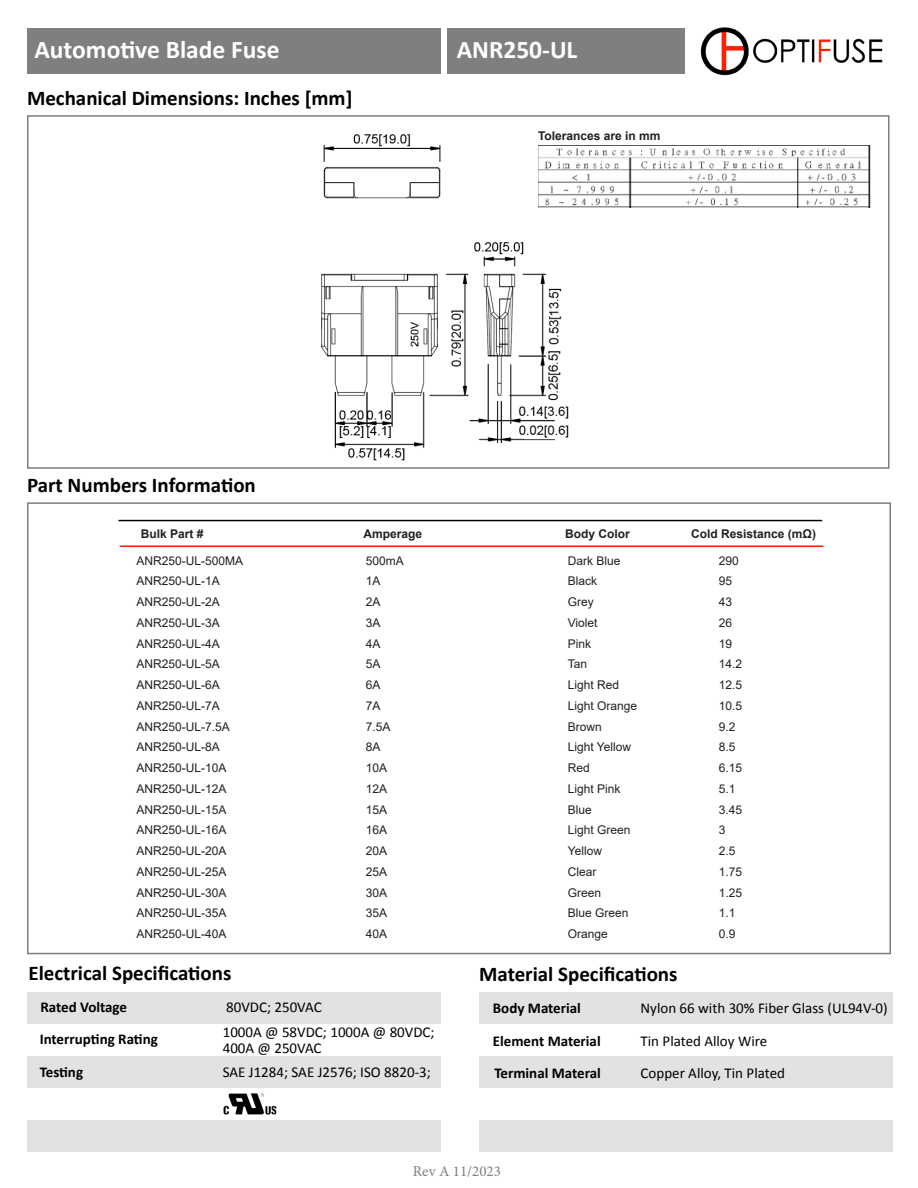
<style>
.page{position:relative;width:918px;height:1188px;background:#fff}
.page>*{position:absolute;margin:0;border:0;box-sizing:border-box;transform-origin:0 0}
.t1{font:700 25.5px "Calibri";color:#fff}
.t2{font:700 21px "Calibri";color:#000}
.t3{font:15px/16.5px "Calibri";color:#000}
.t4{font:700 15px "Calibri";color:#000}
.t5{font:15px "Minion Pro";color:#7f7f7f}
.t6{font:12px "Arial";color:#231f20}
.t7{font:700 12px "Arial";color:#231f20}
</style>
<div class="page">
<div style="left:27px;top:502px;width:864px;height:452px;border:2px solid #7f7f7f"></div>
<div style="left:27px;top:29px;width:414px;height:45px;background:#7f7f7f"></div>
<div style="left:27px;top:115px;width:863px;height:354px;border:2px solid #7f7f7f"></div>
<div style="left:27px;top:992px;width:414px;height:31px;background:#e2e2e2"></div>
<div style="left:479px;top:992px;width:414px;height:31px;background:#e2e2e2"></div>
<div style="left:27px;top:1056px;width:414px;height:32px;background:#e2e2e2"></div>
<div style="left:27px;top:1120px;width:414px;height:32px;background:#e2e2e2"></div>
<div style="left:479px;top:1056px;width:414px;height:32px;background:#e2e2e2"></div>
<div style="left:479px;top:1120px;width:414px;height:32px;background:#e2e2e2"></div>
<div style="left:447px;top:28px;width:238px;height:46px;background:#7f7f7f"></div>
<img style="left:701px;top:27px;width:182px;height:49px">
<img style="left:321px;top:134px;width:253px;height:327px">
<div style="left:293px;top:202px;width:62px;height:32px;background:#fff"></div>
<hr style="left:120px;top:545px;width:704px;height:2px;background:#ff2100">
<hr style="left:118px;top:520px;width:704px;height:1px;background:#000">
<img style="left:538px;top:146px;width:332px;height:62px">
<img style="left:223px;top:1092px;width:54px;height:23px">
<p class="t1" style="left:34px;top:32px;width:247px">Automotive Blade Fuse</p>
<p class="t1" style="left:457px;top:32px;width:122px">ANR250-UL</p>
<p class="t2" style="left:27px;top:83px;width:327px">Mechanical Dimensions: Inches [mm]</p>
<p class="t2" style="left:27px;top:470px;width:230px">Part Numbers Information</p>
<p class="t7" style="left:538px;top:128px;width:124px">Tolerances are in mm</p>
<p class="t7" style="left:141px;top:525px;width:64px">Bulk Part #</p>
<p class="t7" style="left:363px;top:525px;width:60px">Amperage</p>
<p class="t7" style="left:565px;top:525px;width:66px">Body Color</p>
<p class="t7" style="left:691px;top:525px;width:126px">Cold Resistance (mΩ)</p>
<p class="t6" style="left:137px;top:552px;width:108px">ANR250-UL-500MA</p>
<p class="t6" style="left:366px;top:552px;width:40px">500mA</p>
<p class="t6" style="left:568px;top:552px;width:54px">Dark Blue</p>
<p class="t6" style="left:719px;top:552px;width:22px">290</p>
<p class="t6" style="left:137px;top:573px;width:85px">ANR250-UL-1A</p>
<p class="t6" style="left:366px;top:573px;width:16px">1A</p>
<p class="t6" style="left:568px;top:573px;width:31px">Black</p>
<p class="t6" style="left:719px;top:573px;width:15px">95</p>
<p class="t6" style="left:137px;top:594px;width:85px">ANR250-UL-2A</p>
<p class="t6" style="left:366px;top:594px;width:16px">2A</p>
<p class="t6" style="left:568px;top:594px;width:28px">Grey</p>
<p class="t6" style="left:719px;top:594px;width:15px">43</p>
<p class="t6" style="left:137px;top:614px;width:85px">ANR250-UL-3A</p>
<p class="t6" style="left:366px;top:614px;width:16px">3A</p>
<p class="t6" style="left:568px;top:614px;width:31px">Violet</p>
<p class="t6" style="left:719px;top:614px;width:15px">26</p>
<p class="t6" style="left:137px;top:635px;width:85px">ANR250-UL-4A</p>
<p class="t6" style="left:366px;top:635px;width:16px">4A</p>
<p class="t6" style="left:568px;top:635px;width:25px">Pink</p>
<p class="t6" style="left:719px;top:635px;width:15px">19</p>
<p class="t6" style="left:137px;top:656px;width:85px">ANR250-UL-5A</p>
<p class="t6" style="left:366px;top:656px;width:16px">5A</p>
<p class="t6" style="left:568px;top:656px;width:21px">Tan</p>
<p class="t6" style="left:719px;top:656px;width:25px">14.2</p>
<p class="t6" style="left:137px;top:677px;width:85px">ANR250-UL-6A</p>
<p class="t6" style="left:366px;top:677px;width:16px">6A</p>
<p class="t6" style="left:568px;top:677px;width:53px">Light Red</p>
<p class="t6" style="left:719px;top:677px;width:25px">12.5</p>
<p class="t6" style="left:137px;top:697px;width:85px">ANR250-UL-7A</p>
<p class="t6" style="left:366px;top:697px;width:16px">7A</p>
<p class="t6" style="left:568px;top:697px;width:71px">Light Orange</p>
<p class="t6" style="left:719px;top:697px;width:25px">10.5</p>
<p class="t6" style="left:137px;top:718px;width:95px">ANR250-UL-7.5A</p>
<p class="t6" style="left:366px;top:718px;width:26px">7.5A</p>
<p class="t6" style="left:568px;top:718px;width:36px">Brown</p>
<p class="t6" style="left:719px;top:718px;width:18px">9.2</p>
<p class="t6" style="left:137px;top:739px;width:85px">ANR250-UL-8A</p>
<p class="t6" style="left:366px;top:739px;width:16px">8A</p>
<p class="t6" style="left:568px;top:739px;width:65px">Light Yellow</p>
<p class="t6" style="left:719px;top:739px;width:18px">8.5</p>
<p class="t6" style="left:137px;top:760px;width:92px">ANR250-UL-10A</p>
<p class="t6" style="left:366px;top:760px;width:23px">10A</p>
<p class="t6" style="left:568px;top:760px;width:24px">Red</p>
<p class="t6" style="left:719px;top:760px;width:25px">6.15</p>
<p class="t6" style="left:137px;top:780px;width:92px">ANR250-UL-12A</p>
<p class="t6" style="left:366px;top:780px;width:23px">12A</p>
<p class="t6" style="left:568px;top:780px;width:54px">Light Pink</p>
<p class="t6" style="left:719px;top:780px;width:18px">5.1</p>
<p class="t6" style="left:137px;top:801px;width:92px">ANR250-UL-15A</p>
<p class="t6" style="left:366px;top:801px;width:23px">15A</p>
<p class="t6" style="left:568px;top:801px;width:26px">Blue</p>
<p class="t6" style="left:719px;top:801px;width:25px">3.45</p>
<p class="t6" style="left:137px;top:822px;width:92px">ANR250-UL-16A</p>
<p class="t6" style="left:366px;top:822px;width:23px">16A</p>
<p class="t6" style="left:568px;top:822px;width:64px">Light Green</p>
<p class="t6" style="left:719px;top:822px;width:8px">3</p>
<p class="t6" style="left:137px;top:843px;width:92px">ANR250-UL-20A</p>
<p class="t6" style="left:366px;top:843px;width:23px">20A</p>
<p class="t6" style="left:568px;top:843px;width:36px">Yellow</p>
<p class="t6" style="left:719px;top:843px;width:18px">2.5</p>
<p class="t6" style="left:137px;top:863px;width:92px">ANR250-UL-25A</p>
<p class="t6" style="left:366px;top:863px;width:23px">25A</p>
<p class="t6" style="left:568px;top:863px;width:30px">Clear</p>
<p class="t6" style="left:719px;top:863px;width:25px">1.75</p>
<p class="t6" style="left:137px;top:884px;width:92px">ANR250-UL-30A</p>
<p class="t6" style="left:366px;top:884px;width:23px">30A</p>
<p class="t6" style="left:568px;top:884px;width:35px">Green</p>
<p class="t6" style="left:719px;top:884px;width:25px">1.25</p>
<p class="t6" style="left:137px;top:905px;width:92px">ANR250-UL-35A</p>
<p class="t6" style="left:366px;top:905px;width:23px">35A</p>
<p class="t6" style="left:568px;top:905px;width:62px">Blue Green</p>
<p class="t6" style="left:719px;top:905px;width:18px">1.1</p>
<p class="t6" style="left:137px;top:925px;width:92px">ANR250-UL-40A</p>
<p class="t6" style="left:366px;top:925px;width:23px">40A</p>
<p class="t6" style="left:568px;top:925px;width:42px">Orange</p>
<p class="t6" style="left:719px;top:925px;width:18px">0.9</p>
<p class="t2" style="left:28px;top:958px;width:205px">Electrical Specifications</p>
<p class="t2" style="left:479px;top:959px;width:200px">Material Specifications</p>
<p class="t4" style="left:40px;top:996px;width:88px">Rated Voltage</p>
<p class="t4" style="left:40px;top:1028px;width:120px">Interrupting Rating</p>
<p class="t4" style="left:40px;top:1061px;width:45px">Testing</p>
<p class="t3" style="left:226px;top:998px;width:97px">80VDC; 250VAC</p>
<p class="t4" style="left:493px;top:997px;width:90px">Body Material</p>
<p class="t3" style="left:641px;top:999px;width:249px">Nylon 66 with 30% Fiber Glass (UL94V-0)</p>
<p class="t3" style="left:223px;top:1023px;width:213px">1000A @ 58VDC; 1000A @ 80VDC;<br>400A @ 250VAC</p>
<p class="t4" style="left:493px;top:1030px;width:109px">Element Material</p>
<p class="t3" style="left:641px;top:1032px;width:128px">Tin Plated Alloy Wire</p>
<p class="t3" style="left:223px;top:1063px;width:210px">SAE J1284; SAE J2576; ISO 8820-3;</p>
<p class="t4" style="left:494px;top:1063px;width:108px">Terminal Materal</p>
<p class="t3" style="left:641px;top:1064px;width:146px">Copper Alloy, Tin Plated</p>
<p class="t5" style="left:413px;top:1162px;width:90px">Rev A 11/2023</p>
</div>
